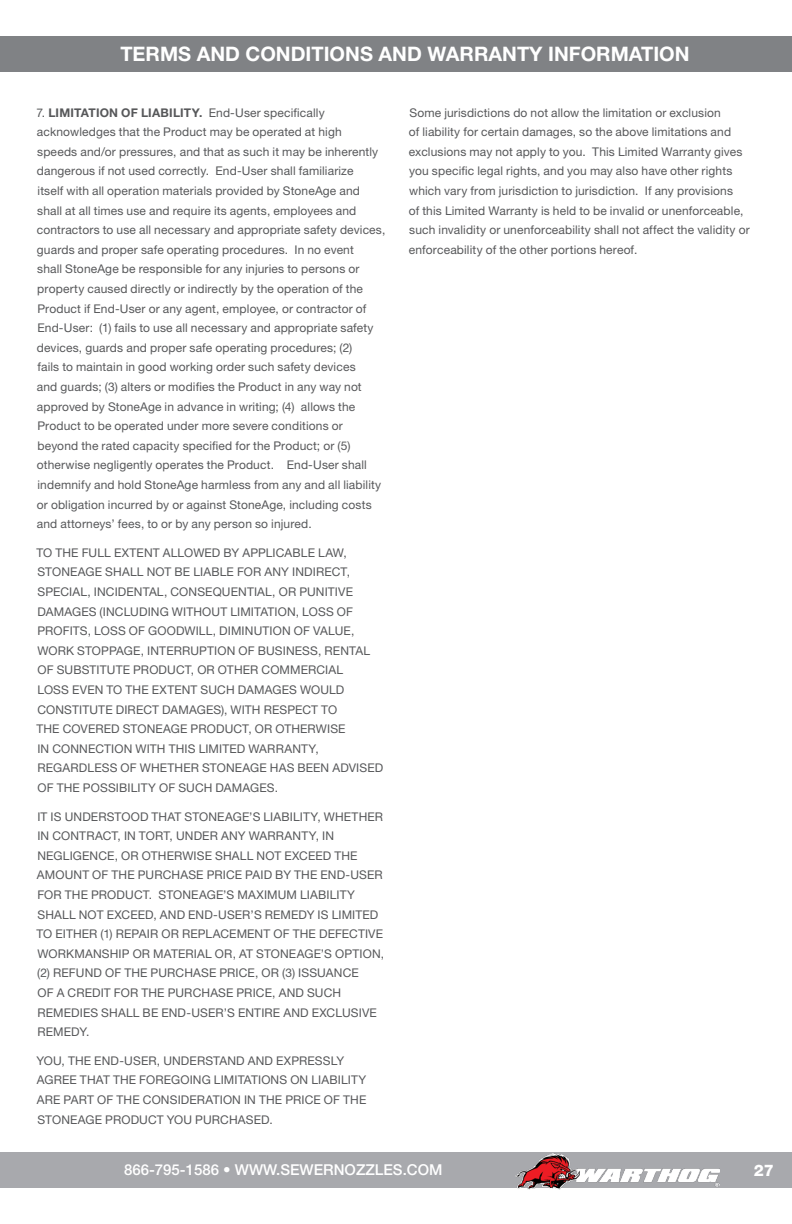
<style>
.page{position:relative;width:792px;height:1224px;background:#fff}
.page>*{position:absolute;margin:0;border:0;box-sizing:border-box;transform-origin:0 0}
.t1{font:700 20px "Helvetica Neue LT Std";color:#fff}
.t2{font:800 16px "Helvetica Neue LT Std";color:#fff}
.t3{font:500 15px "Helvetica Neue LT Std";color:#fff}
.t4{font:12px/19.6px "Helvetica Neue LT Std";letter-spacing:.01em;color:#57585a}
.s1{font-weight:700}
</style>
<div class="page">
<div style="left:0;top:1152px;width:792px;height:36px;background:#a8a9ad"></div>
<img style="left:515px;top:1154px;width:205px;height:35px">
<div style="left:0;top:36px;width:792px;height:36px;background:#808285"></div>
<p class="t1" style="left:120px;top:42px;width:571px">TERMS AND CONDITIONS AND WARRANTY INFORMATION</p>
<p class="t4" style="left:36px;top:102px;width:351px">7. <span class="s1">LIMITATION OF LIABILITY.</span> End-User specifically acknowledges that the Product may be operated at high<br>speeds and/or pressures, and that as such it may be inherently dangerous if not used correctly. End-User shall familiarize<br>itself with all operation materials provided by StoneAge and shall at all times use and require its agents, employees and contractors to use all necessary and appropriate safety devices, guards and proper safe operating procedures. In no event<br>shall StoneAge be responsible for any injuries to persons or property caused directly or indirectly by the operation of the Product if End-User or any agent, employee, or contractor of End-User: (1) fails to use all necessary and appropriate safety devices, guards and proper safe operating procedures; (2)<br>fails to maintain in good working order such safety devices<br>and guards; (3) alters or modifies the Product in any way not approved by StoneAge in advance in writing; (4) allows the Product to be operated under more severe conditions or beyond the rated capacity specified for the Product; or (5) otherwise negligently operates the Product. End-User shall indemnify and hold StoneAge harmless from any and all liability or obligation incurred by or against StoneAge, including costs and attorneys’ fees, to or by any person so injured.</p>
<p class="t4" style="left:36px;top:543px;width:348px">TO THE FULL EXTENT ALLOWED BY APPLICABLE LAW, STONEAGE SHALL NOT BE LIABLE FOR ANY INDIRECT, SPECIAL, INCIDENTAL, CONSEQUENTIAL, OR PUNITIVE DAMAGES (INCLUDING WITHOUT LIMITATION, LOSS OF PROFITS, LOSS OF GOODWILL, DIMINUTION OF VALUE, WORK STOPPAGE, INTERRUPTION OF BUSINESS, RENTAL OF SUBSTITUTE PRODUCT, OR OTHER COMMERCIAL<br>LOSS EVEN TO THE EXTENT SUCH DAMAGES WOULD CONSTITUTE DIRECT DAMAGES), WITH RESPECT TO<br>THE COVERED STONEAGE PRODUCT, OR OTHERWISE<br>IN CONNECTION WITH THIS LIMITED WARRANTY, REGARDLESS OF WHETHER STONEAGE HAS BEEN ADVISED OF THE POSSIBILITY OF SUCH DAMAGES.</p>
<p class="t4" style="left:36px;top:806px;width:349px">IT IS UNDERSTOOD THAT STONEAGE’S LIABILITY, WHETHER IN CONTRACT, IN TORT, UNDER ANY WARRANTY, IN NEGLIGENCE, OR OTHERWISE SHALL NOT EXCEED THE AMOUNT OF THE PURCHASE PRICE PAID BY THE END-USER FOR THE PRODUCT. STONEAGE’S MAXIMUM LIABILITY SHALL NOT EXCEED, AND END-USER’S REMEDY IS LIMITED TO EITHER (1) REPAIR OR REPLACEMENT OF THE DEFECTIVE WORKMANSHIP OR MATERIAL OR, AT STONEAGE’S OPTION, (2) REFUND OF THE PURCHASE PRICE, OR (3) ISSUANCE<br>OF A CREDIT FOR THE PURCHASE PRICE, AND SUCH REMEDIES SHALL BE END-USER’S ENTIRE AND EXCLUSIVE REMEDY.</p>
<p class="t4" style="left:36px;top:1051px;width:331px">YOU, THE END-USER, UNDERSTAND AND EXPRESSLY AGREE THAT THE FOREGOING LIMITATIONS ON LIABILITY ARE PART OF THE CONSIDERATION IN THE PRICE OF THE STONEAGE PRODUCT YOU PURCHASED.</p>
<p class="t4" style="left:409px;top:102px;width:342px">Some jurisdictions do not allow the limitation or exclusion<br>of liability for certain damages, so the above limitations and exclusions may not apply to you. This Limited Warranty gives you specific legal rights, and you may also have other rights which vary from jurisdiction to jurisdiction. If any provisions<br>of this Limited Warranty is held to be invalid or unenforceable, such invalidity or unenforceability shall not affect the validity or enforceability of the other portions hereof.</p>
<p class="t3" style="left:124px;top:1161px;width:320px">866-795-1586 • WWW.SEWERNOZZLES.COM</p>
<h2 class="t2" style="left:754px;top:1160px;width:22px">27</h2>
</div>
